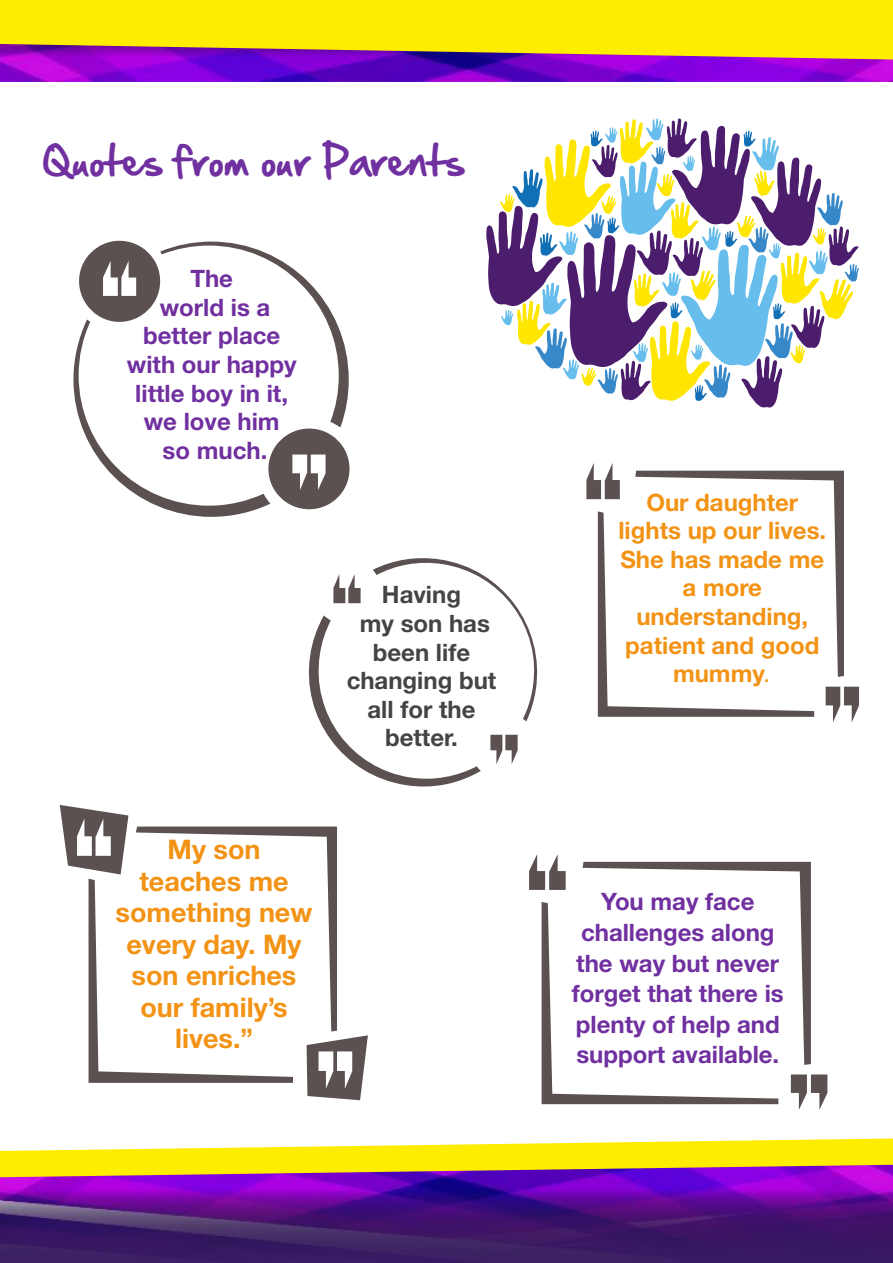
<style>
.page{position:relative;width:893px;height:1263px;background:#fff}
.page>*{position:absolute;margin:0;border:0;box-sizing:border-box;transform-origin:0 0}
.t1{font:36px "Hand Of Sean";color:#7030a0}
.t2{font:700 27px/31.5px "Helvetica Neue LT Std";color:#f39315;text-align:center}
.t3{font:700 24px/28.7px "Helvetica Neue LT Std";color:#7030a0;text-align:center}
.t4{font:700 24px/28.7px "Helvetica Neue LT Std";color:#f39315;text-align:center}
.t5{font:700 24px/28.7px "Helvetica Neue LT Std";color:#444;text-align:center}
.s1{font-weight:400;font-style:italic}
</style>
<div class="page">
<img style="left:0;top:61px;width:893px;height:21px">
<svg style="left:0;top:0;width:893px;height:61px;background:#eac91d"></svg>
<img style="left:0;top:1179px;width:893px;height:84px">
<svg style="left:0;top:1138px;width:893px;height:41px"></svg>
<svg style="left:73px;top:241px;width:276px;height:276px"></svg>
<svg style="left:308px;top:558px;width:230px;height:229px"></svg>
<svg style="left:791px;top:1074px;width:36px;height:36px"></svg>
<svg style="left:583px;top:862px;width:228px;height:203px"></svg>
<svg style="left:542px;top:902px;width:236px;height:202px"></svg>
<svg style="left:529px;top:854px;width:37px;height:36px"></svg>
<svg style="left:60px;top:805px;width:308px;height:295px"></svg>
<svg style="left:586px;top:463px;width:273px;height:259px"></svg>
<svg style="left:486px;top:118px;width:373px;height:290px"></svg>
<h1 class="t1" style="left:43px;top:145px;width:425px">Quotes from our Parents</h1>
<p class="t3" style="left:127px;top:268px;width:171px">The<br>world is a better place with our happy little boy in it, we love him<br>so much.</p>
<p class="t5" style="left:347px;top:584px;width:151px">Having<br>my son has been life changing but all for the better.</p>
<p class="t2" style="left:116px;top:838px;width:198px">My son teaches me something new every day. My son enriches our family’s lives.”</p>
<p class="t4" style="left:618px;top:491px;width:209px">Our daughter lights up our lives.<br>She has made me a more understanding, patient and good mummy<span class="s1">.</span></p>
<p class="t3" style="left:572px;top:890px;width:213px;line-height:30.6px">You may face challenges along the way but never forget that there is plenty of help and support available.</p>
</div>
